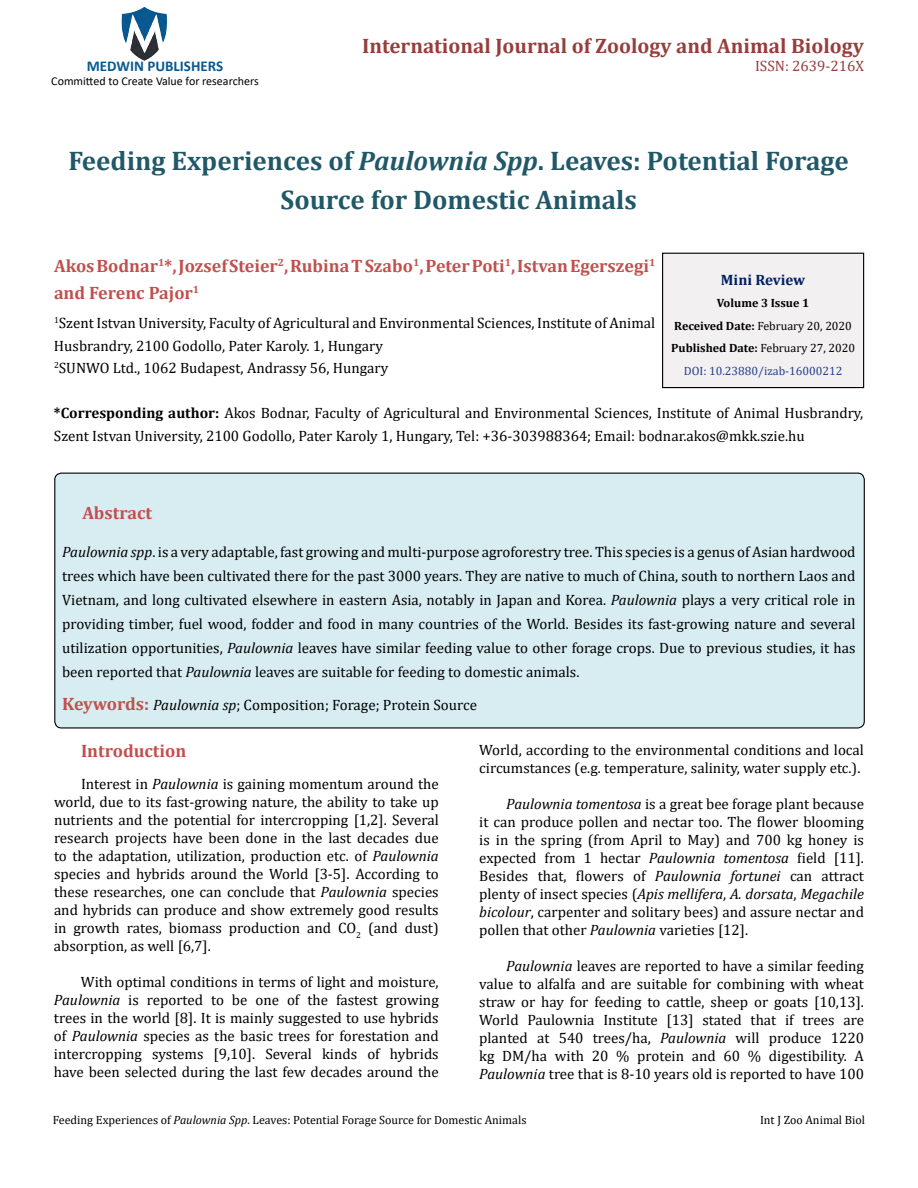
<style>
.page{position:relative;width:918px;height:1188px;background:#fff}
.page>*{position:absolute;margin:0;border:0;box-sizing:border-box;transform-origin:0 0}
.t1{font:700 27px/39px "Cambria";color:#215868;text-align:center}
.t2{font:700 21px "Cambria";color:#953f3c}
.t3{font:700 18px/27px "Cambria";color:#c0504d}
.t4{font:15px/18px "Cambria";color:#010000;text-align:justify}
.t5{font:15px/24px "Cambria";color:#000}
.t6{font:700 15px "Calibri";color:#085a91}
.t7{font:15px "Cambria";color:#953f3c}
.t8{font:700 15px "Cambria";color:#002060}
.t9{font:12px "Cambria";color:#000}
.t10{font:700 12px/22.5px "Cambria";color:#000;text-align:center}
.t11{font:12px "Calibri";color:#000}
.s1{font-style:italic}
.s2{font-weight:700}
.s3{font-weight:400}
.s4{font-weight:400;color:#25408f}
.s5{font-weight:700;font-size:18px;color:#c0504d}
</style>
<div class="page">
<img style="left:121px;top:6px;width:47px;height:55px">
<div style="left:663px;top:253px;width:201px;height:135px;background:#f2f0f0"></div>
<div style="left:662px;top:253px;width:202px;height:135px;border:1px solid #010000"></div>
<div style="left:55px;top:473px;width:809px;height:255px;background:#d8edf2;border-radius:7px"></div>
<div style="left:54px;top:473px;width:811px;height:256px;border:1px solid #010000;border-radius:7px"></div>
<h2 class="t2" style="left:362px;top:31px;width:503px">International Journal of Zoology and Animal Biology</h2>
<p class="t6" style="left:87px;top:55px;width:138px">MEDWIN PUBLISHERS</p>
<p class="t7" style="left:755px;top:57px;width:110px">ISSN: 2639-216X</p>
<p class="t11" style="left:51px;top:73px;width:209px">Committed to Create Value for researchers</p>
<h1 class="t1" style="left:68px;top:140px;width:782px">Feeding Experiences of <span class="s1">Paulownia Spp</span>. Leaves: Potential Forage<br>Source for Domestic Animals</h1>
<p class="t3" style="left:54px;top:252px;width:603px">Akos Bodnar<sup>1</sup>*, Jozsef Steier<sup>2</sup>, Rubina T Szabo<sup>1</sup>, Peter Poti<sup>1</sup>, Istvan Egerszegi<sup>1 </sup>and Ferenc Pajor<sup>1</sup></p>
<p class="t5" style="left:54px;top:312px;width:603px;line-height:22.5px"><sup>1</sup>Szent Istvan University, Faculty of Agricultural and Environmental Sciences, Institute of Animal<br>Husbrandry, 2100 Godollo, Pater Karoly. 1, Hungary<br><sup>2</sup>SUNWO Ltd., 1062 Budapest, Andrassy 56, Hungary</p>
<p class="t5" style="left:54px;top:402px;width:811px;line-height:22.5px"><span class="s2">*Corresponding author:</span> Akos Bodnar, Faculty of Agricultural and Environmental Sciences, Institute of Animal Husbrandry,<br>Szent Istvan University, 2100 Godollo, Pater Karoly 1, Hungary, Tel: +36-303988364; Email: bodnar.akos@mkk.szie.hu</p>
<p class="t8" style="left:721px;top:269px;width:86px">Mini Review</p>
<p class="t10" style="left:671px;top:292px;width:185px">Volume 3 Issue 1<br>Received Date: <span class="s3">February 20, 2020<br></span>Published Date: <span class="s3">February 27, 2020<br></span><span class="s4">DOI: 10.23880/izab-16000212</span></p>
<p class="t3" style="left:82px;top:499px;width:71px">Abstract</p>
<p class="t5" style="left:62px;top:539px;width:795px;text-align:justify"><span class="s1">Paulownia spp</span>. is a very adaptable, fast growing and multi-purpose agroforestry tree. This species is a genus of Asian hardwood trees which have been cultivated there for the past 3000 years. They are native to much of China, south to northern Laos and Vietnam, and long cultivated elsewhere in eastern Asia, notably in Japan and Korea. <span class="s1">Paulownia</span> plays a very critical role in providing timber, fuel wood, fodder and food in many countries of the World. Besides its fast-growing nature and several utilization opportunities, <span class="s1">Paulownia</span> leaves have similar feeding value to other forage crops. Due to previous studies, it has been reported that <span class="s1">Paulownia</span> leaves are suitable for feeding to domestic animals.</p>
<p class="t5" style="left:62px;top:692px;width:417px"><span class="s5">Keywords:</span> <span class="s1">Paulownia sp</span>; Composition; Forage; Protein Source</p>
<p class="t3" style="left:81px;top:737px;width:107px">Introduction</p>
<p class="t4" style="left:54px;top:774px;width:386px;text-indent:27px">Interest in <span class="s1">Paulownia</span> is gaining momentum around the world, due to its fast-growing nature, the ability to take up nutrients and the potential for intercropping [1,2]. Several research projects have been done in the last decades due to the adaptation, utilization, production etc. of <span class="s1">Paulownia </span>species and hybrids around the World [3-5]. According to these researches, one can conclude that <span class="s1">Paulownia</span> species and hybrids can produce and show extremely good results in growth rates, biomass production and CO<sub>2</sub> (and dust) absorption, as well [6,7].</p>
<p class="t4" style="left:54px;top:972px;width:386px;text-indent:27px">With optimal conditions in terms of light and moisture, <span class="s1">Paulownia</span> is reported to be one of the fastest growing trees in the world [8]. It is mainly suggested to use hybrids of <span class="s1">Paulownia</span> species as the basic trees for forestation and intercropping systems [9,10]. Several kinds of hybrids have been selected during the last few decades around the</p>
<p class="t4" style="left:479px;top:741px;width:386px">World, according to the environmental conditions and local circumstances (e.g. temperature, salinity, water supply etc.).</p>
<p class="t4" style="left:479px;top:795px;width:386px;text-indent:27px"><span class="s1">Paulownia tomentosa</span> is a great bee forage plant because it can produce pollen and nectar too. The flower blooming is in the spring (from April to May) and 700 kg honey is expected from 1 hectar <span class="s1">Paulownia tomentosa</span> field [11].<br>Besides that, flowers of <span class="s1">Paulownia fortunei</span> can attract plenty of insect species (<span class="s1">Apis mellifera</span>, <span class="s1">A. dorsata</span>, <span class="s1">Megachile bicolour</span>, carpenter and solitary bees) and assure nectar and pollen that other <span class="s1">Paulownia</span> varieties [12].</p>
<p class="t4" style="left:479px;top:957px;width:386px;text-indent:27px"><span class="s1">Paulownia</span> leaves are reported to have a similar feeding value to alfalfa and are suitable for combining with wheat straw or hay for feeding to cattle, sheep or goats [10,13].<br>World Paulownia Institute [13] stated that if trees are planted at 540 trees/ha, <span class="s1">Paulownia</span> will produce 1220 kg DM/ha with 20 % protein and 60 % digestibility. A <span class="s1">Paulownia</span> tree that is 8-10 years old is reported to have 100</p>
<p class="t9" style="left:53px;top:1113px;width:475px">Feeding Experiences of <span class="s1">Paulownia Spp</span>. Leaves: Potential Forage Source for Domestic Animals</p>
<p class="t9" style="left:760px;top:1113px;width:106px">Int J Zoo Animal Biol</p>
</div>
